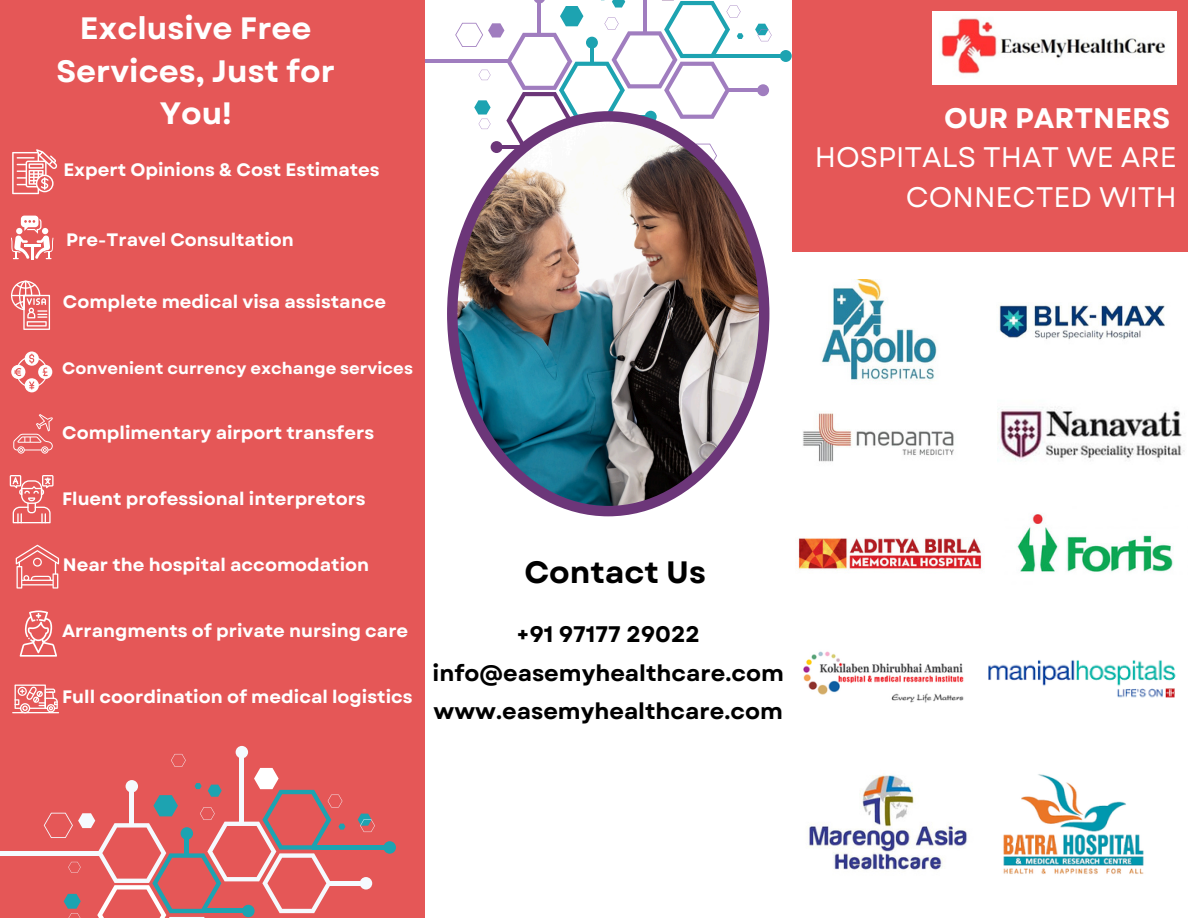
<style>
.page{position:relative;width:1188px;height:918px;background:#fff}
.page>*{position:absolute;margin:0;border:0;box-sizing:border-box;transform-origin:0 0}
.t1{font:700 30.9px/42.8px "Garet";color:#fff;text-align:center}
.t2{font:700 30.9px "Garet";color:#000}
.t3{font:28.35px/39.3px "Garet";color:#fff;text-align:right}
.t4{font:700 22.5px/38.2px "Garet";color:#000;text-align:center}
.t5{font:700 18px "Garet";color:#fff}
.t6{font:700 16.5px "Garet";color:#fff}
.s1{font-weight:700}
</style>
<div class="page">
<div style="left:792px;top:0;width:396px;height:252px;background:#e55757"></div>
<hr style="left:402px;top:59px;width:107px;height:4px;background:#a07dbf">
<hr style="left:712px;top:54px;width:74px;height:4px;background:#1da3b1">
<div style="left:780px;top:50px;width:12px;height:12px;background:#1da3b1;border-radius:50%"></div>
<hr style="left:728px;top:88px;width:35px;height:4px;background:#a07dbf">
<div style="left:757px;top:84px;width:12px;height:12px;background:#a07dbf;border-radius:50%"></div>
<svg style="left:755px;top:24px;width:17px;height:17px"></svg>
<svg style="left:455px;top:0;width:288px;height:111px"></svg>
<div style="left:0;top:0;width:424px;height:918px;background:#e55757"></div>
<img style="left:447px;top:111px;width:322px;height:405px">
<hr style="left:0;top:851px;width:100px;height:4px;background:#f5fafe">
<div style="left:313px;top:845px;width:77px;height:5px;background:#1da3b1"></div>
<div style="left:383px;top:841px;width:13px;height:13px;background:#1da3b1;border-radius:50%"></div>
<hr style="left:329px;top:881px;width:37px;height:4px;background:#f5fafe">
<div style="left:360px;top:877px;width:12px;height:13px;background:#f5fafe;border-radius:50%"></div>
<div style="left:236px;top:746px;width:12px;height:12px;background:#f5fafe;border-radius:50%"></div>
<svg style="left:358px;top:814px;width:17px;height:18px"></svg>
<svg style="left:44px;top:754px;width:301px;height:164px"></svg>
<img style="left:933px;top:12px;width:244px;height:73px">
<svg style="left:12px;top:149px;width:45px;height:45px"></svg>
<svg style="left:11px;top:216px;width:43px;height:43px"></svg>
<svg style="left:11px;top:281px;width:39px;height:49px"></svg>
<svg style="left:11px;top:351px;width:41px;height:42px"></svg>
<svg style="left:13px;top:414px;width:40px;height:39px"></svg>
<svg style="left:10px;top:475px;width:44px;height:48px"></svg>
<svg style="left:16px;top:545px;width:43px;height:44px"></svg>
<svg style="left:12px;top:685px;width:47px;height:28px"></svg>
<svg style="left:20px;top:611px;width:37px;height:46px"></svg>
<img style="left:821px;top:279px;width:116px;height:102px">
<img style="left:803px;top:413px;width:151px;height:49px">
<img style="left:999px;top:304px;width:166px;height:36px">
<img style="left:1017px;top:514px;width:156px;height:58px">
<img style="left:798px;top:538px;width:184px;height:32px">
<img style="left:997px;top:406px;width:188px;height:55px">
<img style="left:803px;top:651px;width:161px;height:52px">
<img style="left:988px;top:660px;width:188px;height:38px">
<img style="left:809px;top:775px;width:158px;height:95px">
<img style="left:1003px;top:774px;width:141px;height:100px">
<p class="t1" style="left:56px;top:7px;width:280px">Exclusive Free<br>Services, Just for<br>You!</p>
<p class="t5" style="left:63px;top:157px;width:318px">Expert Opinions &amp; Cost Estimates</p>
<p class="t5" style="left:66px;top:226px;width:229px">Pre-Travel Consultation</p>
<p class="t5" style="left:63px;top:288px;width:325px">Complete medical visa assistance</p>
<p class="t6" style="left:62px;top:356px;width:352px">Convenient currency exchange services</p>
<p class="t5" style="left:62px;top:419px;width:314px">Complimentary airport transfers</p>
<p class="t5" style="left:62px;top:486px;width:305px">Fluent professional interpretors</p>
<p class="t5" style="left:63px;top:552px;width:308px">Near the hospital accomodation</p>
<p class="t5" style="left:62px;top:618px;width:348px">Arrangments of private nursing care</p>
<p class="t5" style="left:62px;top:684px;width:352px">Full coordination of medical logistics</p>
<p class="t2" style="left:524px;top:550px;width:183px">Contact Us</p>
<p class="t4" style="left:433px;top:616px;width:353px">+91 97177 29022 info@easemyhealthcare.com www.easemyhealthcare.com</p>
<p class="t3" style="left:815px;top:99px;width:363px"><span class="s1">OUR PARTNERS<br></span>HOSPITALS THAT WE ARE<br>CONNECTED WITH</p>
</div>
